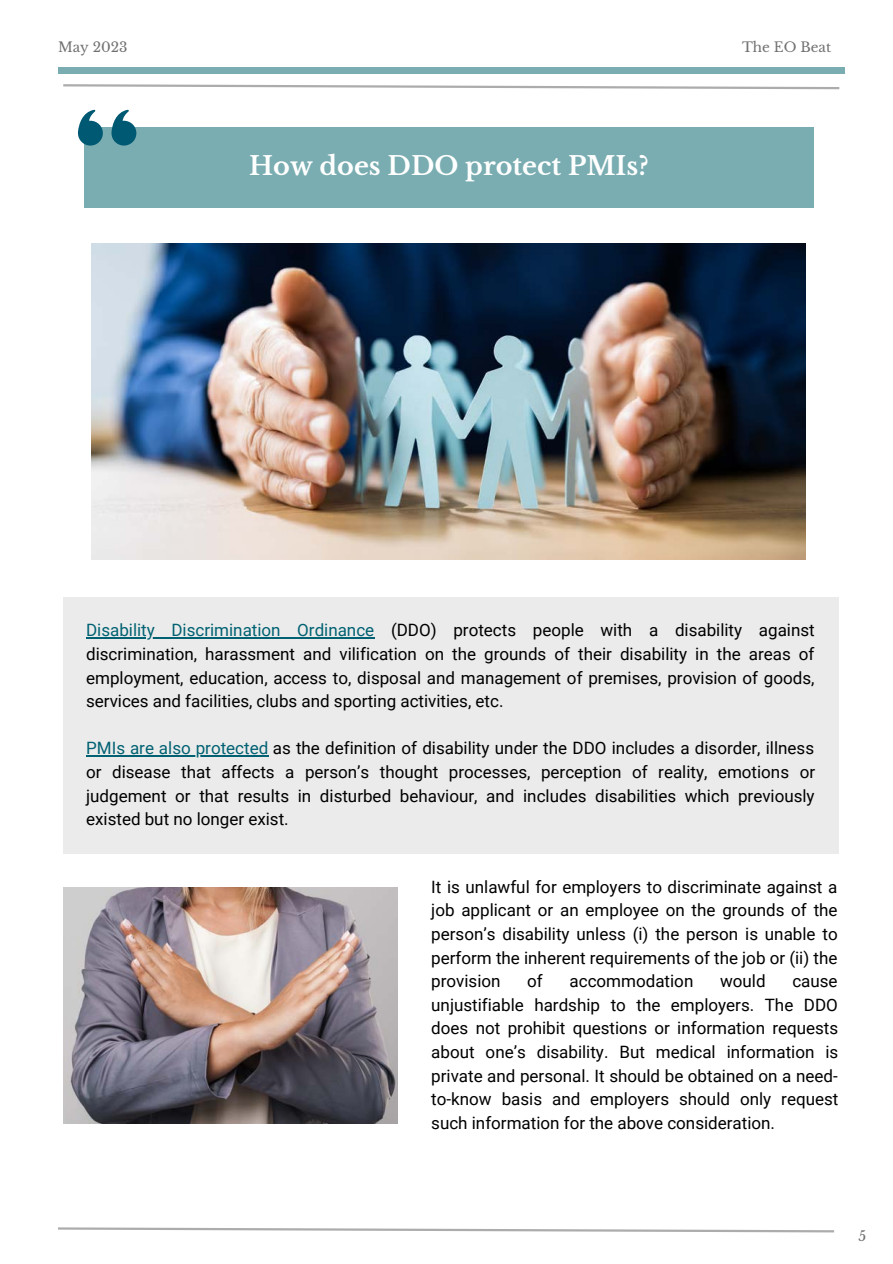
<style>
.page{position:relative;width:893px;height:1264px;background:#fff}
.page>*{position:absolute;margin:0;border:0;box-sizing:border-box;transform-origin:0 0}
.t1{font:700 25.5px "Libre Baskerville";color:#fff}
.t2{font:16.95px/23.5px "Roboto";color:#000;text-align:justify}
.t3{font:13.65px "Libre Baskerville";color:#707070}
.t4{font:13.5px "Libre Baskerville";color:#707070}
.s1{color:#006172}
</style>
<div class="page">
<div style="left:58px;top:67px;width:786px;height:6px;background:#7aadb1"></div>
<svg style="left:63px;top:84px;width:777px;height:6px"></svg>
<svg style="left:58px;top:1227px;width:776px;height:6px"></svg>
<div style="left:84px;top:127px;width:729px;height:81px;background:#7aadb1"></div>
<svg style="left:78px;top:110px;width:25px;height:36px"></svg>
<svg style="left:111px;top:110px;width:25px;height:36px"></svg>
<div style="left:63px;top:597px;width:775px;height:256px;background:#ebebeb"></div>
<hr style="left:86px;top:637px;width:288px;height:1px;background:#006172">
<hr style="left:86px;top:755px;width:182px;height:1px;background:#006172">
<img style="left:92px;top:244px;width:713px;height:315px">
<img style="left:63px;top:887px;width:334px;height:236px">
<p class="t4" style="left:58px;top:39px;width:71px">May 2023</p>
<p class="t4" style="left:742px;top:39px;width:91px">The EO Beat</p>
<p class="t1" style="left:249px;top:150px;width:401px">How does DDO protect PMIs?</p>
<p class="t2" style="left:86px;top:618px;width:730px"><span class="s1">Disability Discrimination Ordinance</span> (DDO) protects people with a disability against discrimination, harassment and vilification on the grounds of their disability in the areas of employment, education, access to, disposal and management of premises, provision of goods, services and facilities, clubs and sporting activities, etc.</p>
<p class="t2" style="left:86px;top:737px;width:730px"><span class="s1">PMIs are also protected</span> as the definition of disability under the DDO includes a disorder, illness or disease that affects a person’s thought processes, perception of reality, emotions or judgement or that results in disturbed behaviour, and includes disabilities which previously existed but no longer exist.</p>
<p class="t2" style="left:431px;top:875px;width:408px">It is unlawful for employers to discriminate against a job applicant or an employee on the grounds of the person’s disability unless (i) the person is unable to perform the inherent requirements of the job or (ii) the provision</p>
<p class="t2" style="left:527px;top:969px;width:17px">of</p>
<p class="t2" style="left:569px;top:969px;width:125px">accommodation</p>
<p class="t2" style="left:720px;top:969px;width:47px">would</p>
<p class="t2" style="left:431px;top:969px;width:408px;text-indent:361px">cause unjustifiable hardship to the employers. The DDO does not prohibit questions or information requests about one’s disability. But medical information is private and personal. It should be obtained on a need&shy;to-know basis and employers should only request such information for the above consideration.</p>
<p class="t3" style="left:858px;top:1227px;width:9px">5</p>
</div>
